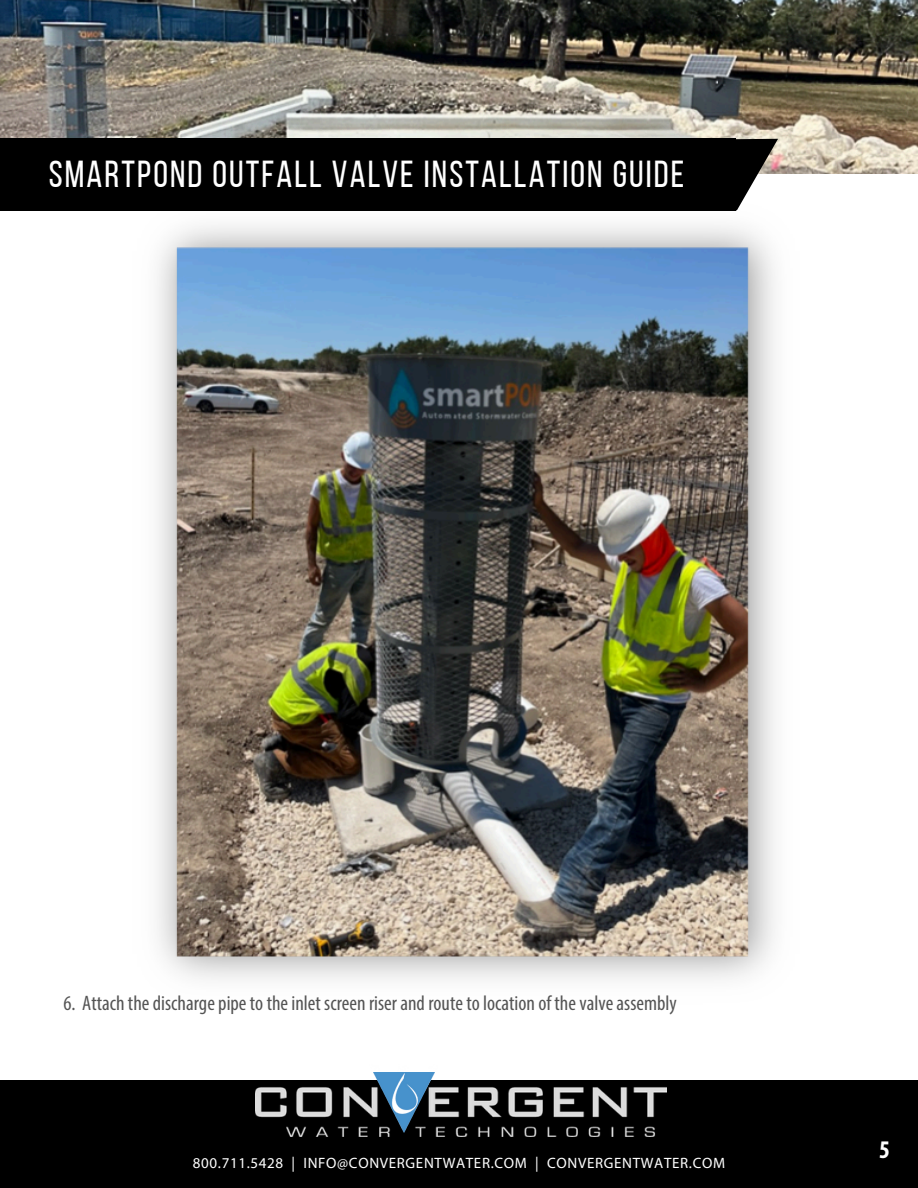
<style>
.page{position:relative;width:918px;height:1188px;background:#fff}
.page>*{position:absolute;margin:0;border:0;box-sizing:border-box;transform-origin:0 0}
.t1{font:37.5px "Bebas Neue";letter-spacing:.055em;color:#fff}
.t2{font:700 condensed 25.5px "Myriad Pro";color:#fff}
.t3{font:condensed 21px "Myriad Pro";color:#545454}
.t4{font:15px "Myriad Pro";letter-spacing:.045em;color:#fff}
</style>
<div class="page">
<img style="left:0;top:0;width:918px;height:173px">
<div style="left:0;top:1080px;width:918px;height:108px;background:#000"></div>
<img style="left:256px;top:1072px;width:410px;height:65px">
<img style="left:374px;top:1073px;width:60px;height:60px">
<img style="left:157px;top:225px;width:618px;height:755px">
<div style="left:0;top:139px;width:736px;height:72px;background:#000"></div>
<svg style="left:736px;top:139px;width:42px;height:72px"></svg>
<p class="t1" style="left:49px;top:159px;width:637px">SMARTPOND OUTFALL VALVE INSTALLATION GUiDE</p>
<h1 class="t3" style="left:63px;top:995px;width:615px">6. Attach the discharge pipe to the inlet screen riser and route to location of the valve assembly</h1>
<p class="t4" style="left:193px;top:1156px;width:534px">800.711.5428 | INFO@CONVERGENTWATER.COM | CONVERGENTWATER.COM</p>
<p class="t2" style="left:879px;top:1139px;width:12px">5</p>
</div>
